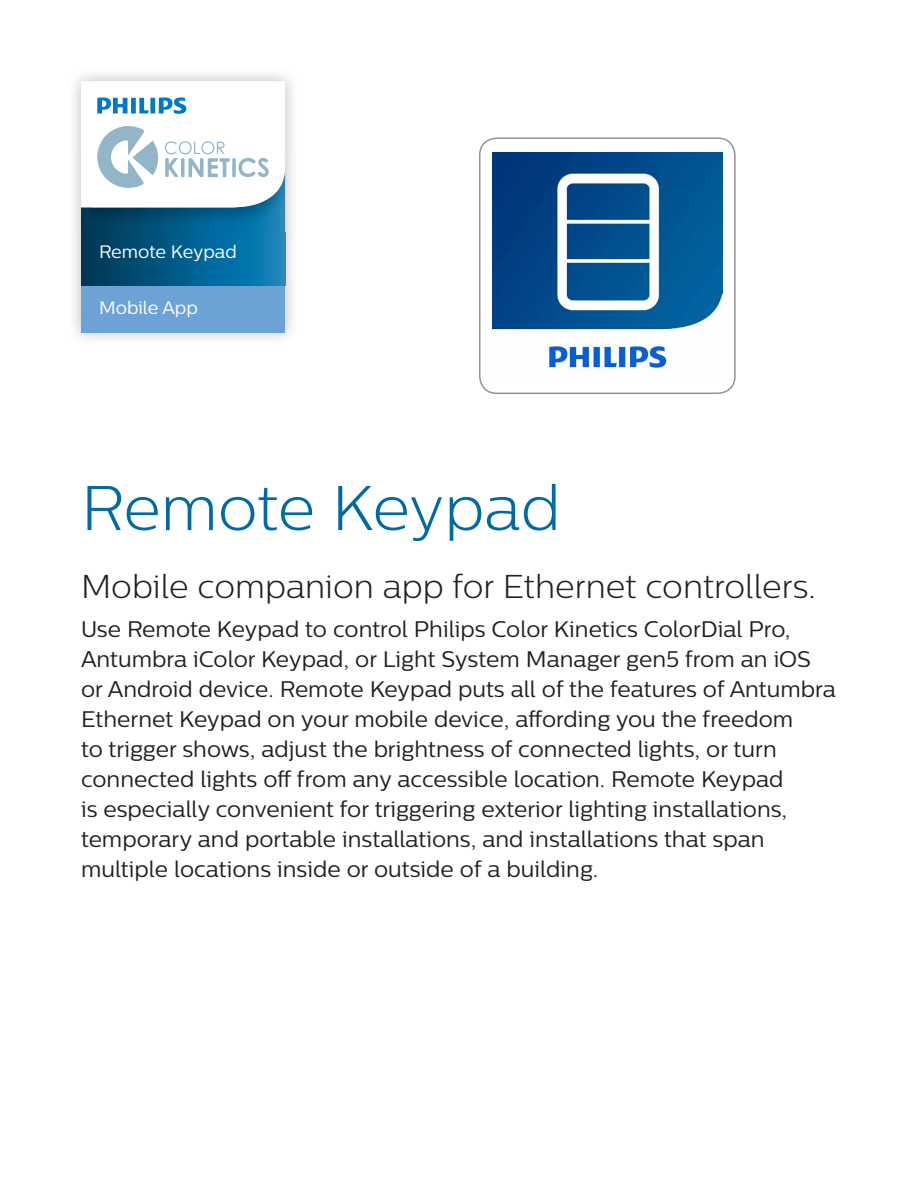
<style>
.page{position:relative;width:918px;height:1188px;background:#fff}
.page>*{position:absolute;margin:0;border:0;box-sizing:border-box;transform-origin:0 0}
.t1{font:300 63px "Centrale Sans";letter-spacing:-.005em;color:#006ba3}
.t2{font:300 33px "Centrale Sans";color:#231f20}
.t3{font:22.5px/30px "Centrale Sans";color:#231f20}
.t4{font:18px "Centrale Sans";color:#fff}
</style>
<div class="page">
<div style="left:67px;top:67px;width:232px;height:279px;background:#231f20;opacity:.3"></div>
<div style="left:81px;top:285px;width:204px;height:48px;background:#6ca2d6"></div>
<svg style="left:81px;top:233px;width:204px;height:52px;background:#035d8a"></svg>
<img style="left:81px;top:207px;width:204px;height:26px">
<svg style="left:81px;top:81px;width:204px;height:126px"></svg>
<img style="left:492px;top:153px;width:231px;height:219px">
<div style="left:479px;top:137px;width:257px;height:257px;border:2px solid #999190;border-radius:17px"></div>
<p class="t4" style="left:99px;top:242px;width:139px">Remote Keypad</p>
<p class="t4" style="left:99px;top:297px;width:100px">Mobile App</p>
<h1 class="t1" style="left:81px;top:472px;width:481px">Remote Keypad</h1>
<h2 class="t2" style="left:81px;top:567px;width:736px">Mobile companion app for Ethernet controllers.</h2>
<p class="t3" style="left:81px;top:613px;width:756px">Use Remote Keypad to control Philips Color Kinetics ColorDial Pro, Antumbra iColor Keypad, or Light System Manager gen5 from an iOS or Android device. Remote Keypad puts all of the features of Antumbra Ethernet Keypad on your mobile device, affording you the freedom<br>to trigger shows, adjust the brightness of connected lights, or turn connected lights off from any accessible location. Remote Keypad<br>is especially convenient for triggering exterior lighting installations, temporary and portable installations, and installations that span multiple locations inside or outside of a building.</p>
</div>
